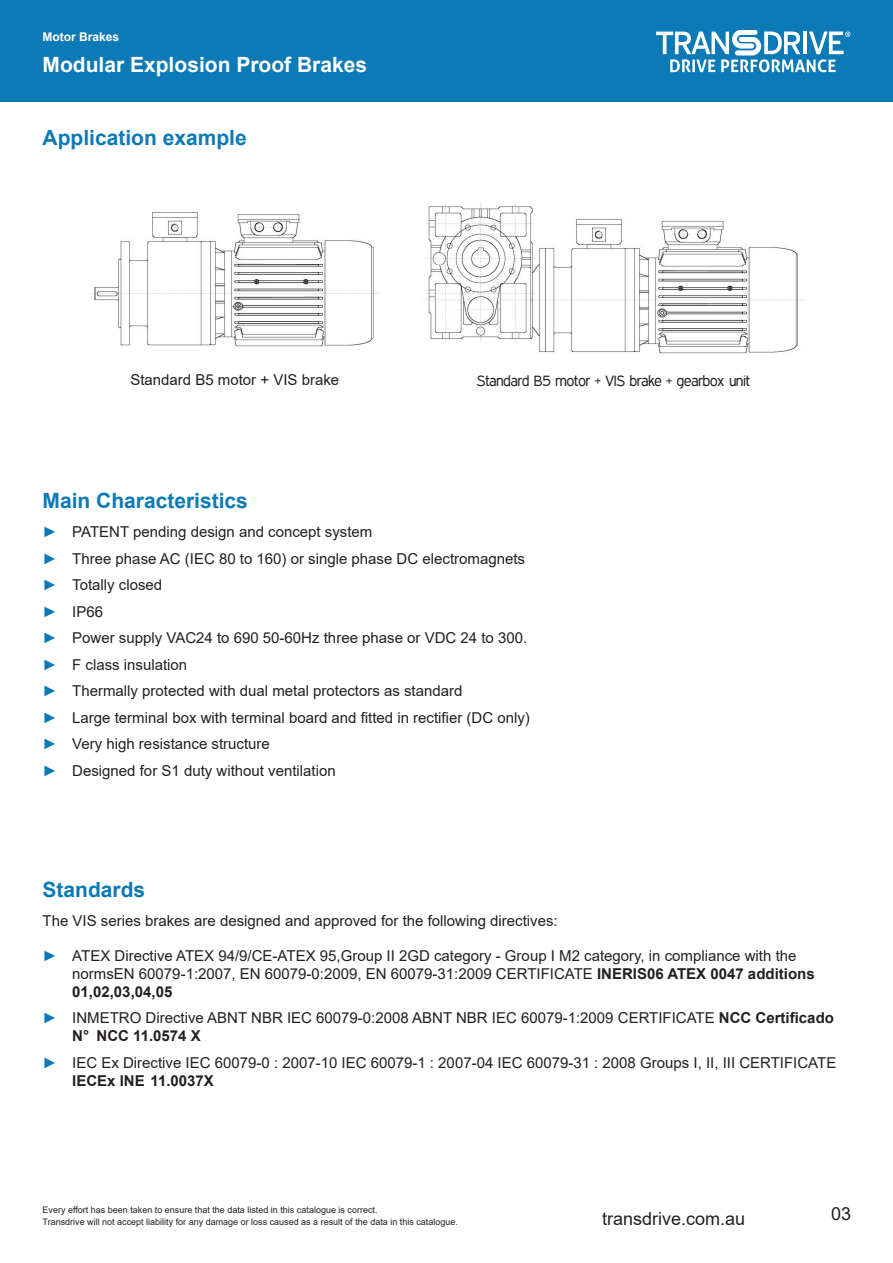
<style>
.page{position:relative;width:893px;height:1263px;background:#fff}
.page>*{position:absolute;margin:0;border:0;box-sizing:border-box;transform-origin:0 0}
.t1{font:700 21px "Arial";color:#0c7ab6}
.t2{font:700 21px "Arial";color:#fff}
.t3{font:18px "Arial";color:#231f20}
.Paragraph_text__body{font:15px/18px "Arial";color:#231f20}
.Paragraph_text__body_centered{font:15px "Expressway Bk";color:#231f20}
.Paragraph_text__body_centered-2{font:15px "Arial";color:#231f20}
.H1_Small{font:700 12px "Arial";color:#fff}
.t4{font:9px/12px "Arial";color:#231f20}
.s1{font-weight:700;color:#0c7ab6}
.s2{font-weight:700}
</style>
<div class="page">
<div style="left:0;top:0;width:893px;height:102px;background:#0c7ab6"></div>
<svg style="left:656px;top:30px;width:194px;height:42px"></svg>
<img style="left:91px;top:212px;width:288px;height:135px">
<img style="left:424px;top:204px;width:379px;height:150px">
<p class="H1_Small" style="left:43px;top:28px;width:78px">Motor Brakes</p>
<h1 class="t2" style="left:43px;top:50px;width:326px">Modular Explosion Proof Brakes</h1>
<h2 class="t1" style="left:43px;top:123px;width:206px">Application example</h2>
<h3 class="Paragraph_text__body_centered-2" style="left:130px;top:370px;width:210px">Standard B5 motor + VIS brake</h3>
<h3 class="Paragraph_text__body_centered" style="left:477px;top:372px;width:275px">Standard B5 motor + VIS brake + gearbox unit</h3>
<h2 class="t1" style="left:43px;top:486px;width:207px">Main Characteristics</h2>
<p class="Paragraph_text__body" style="left:43px;top:523px;width:331px"><span class="s1">►</span> PATENT pending design and concept system</p>
<p class="Paragraph_text__body" style="left:43px;top:549px;width:484px"><span class="s1">►</span> Three phase AC (IEC 80 to 160) or single phase DC electromagnets</p>
<p class="Paragraph_text__body" style="left:43px;top:576px;width:121px"><span class="s1">►</span> Totally closed</p>
<p class="Paragraph_text__body" style="left:43px;top:602px;width:62px"><span class="s1">►</span> IP66</p>
<p class="Paragraph_text__body" style="left:43px;top:629px;width:486px"><span class="s1">►</span> Power supply VAC24 to 690 50-60Hz three phase or VDC 24 to 300.</p>
<p class="Paragraph_text__body" style="left:43px;top:655px;width:146px"><span class="s1">►</span> F class insulation</p>
<p class="Paragraph_text__body" style="left:43px;top:682px;width:421px"><span class="s1">►</span> Thermally protected with dual metal protectors as standard</p>
<p class="Paragraph_text__body" style="left:43px;top:708px;width:489px"><span class="s1">►</span> Large terminal box with terminal board and fitted in rectifier (DC only)</p>
<p class="Paragraph_text__body" style="left:43px;top:735px;width:229px"><span class="s1">►</span> Very high resistance structure</p>
<p class="Paragraph_text__body" style="left:43px;top:761px;width:295px"><span class="s1">►</span> Designed for S1 duty without ventilation</p>
<h2 class="t1" style="left:43px;top:875px;width:104px">Standards</h2>
<p class="Paragraph_text__body" style="left:43px;top:912px;width:517px">The VIS series brakes are designed and approved for the following directives:</p>
<p class="Paragraph_text__body" style="left:72px;top:946px;width:744px;text-indent:-30px"><span class="s1">►</span> ATEX Directive ATEX 94/9/CE-ATEX 95,Group II 2GD category - Group I M2 category, in compliance with the normsEN 60079-1:2007, EN 60079-0:2009, EN 60079-31:2009 CERTIFICATE <span class="s2">INERIS06 ATEX 0047 additions<br>01,02,03,04,05</span></p>
<p class="Paragraph_text__body" style="left:72px;top:1009px;width:763px;text-indent:-30px"><span class="s1">►</span> INMETRO Directive ABNT NBR IEC 60079-0:2008 ABNT NBR IEC 60079-1:2009 CERTIFICATE <span class="s2">NCC Certificado<br>N° NCC 11.0574 X</span></p>
<p class="Paragraph_text__body" style="left:72px;top:1053px;width:765px;text-indent:-30px"><span class="s1">►</span> IEC Ex Directive IEC 60079-0 : 2007-10 IEC 60079-1 : 2007-04 IEC 60079-31 : 2008 Groups I, II, III CERTIFICATE<br><span class="s2">IECEx INE 11.0037X</span></p>
<p class="t4" style="left:43px;top:1204px;width:417px">Every effort has been taken to ensure that the data listed in this catalogue is correct.<br>Transdrive will not accept liability for any damage or loss caused as a result of the data in this catalogue.</p>
<p class="t3" style="left:602px;top:1206px;width:145px">transdrive.com.au</p>
<p class="t3" style="left:831px;top:1202px;width:22px">03</p>
</div>
